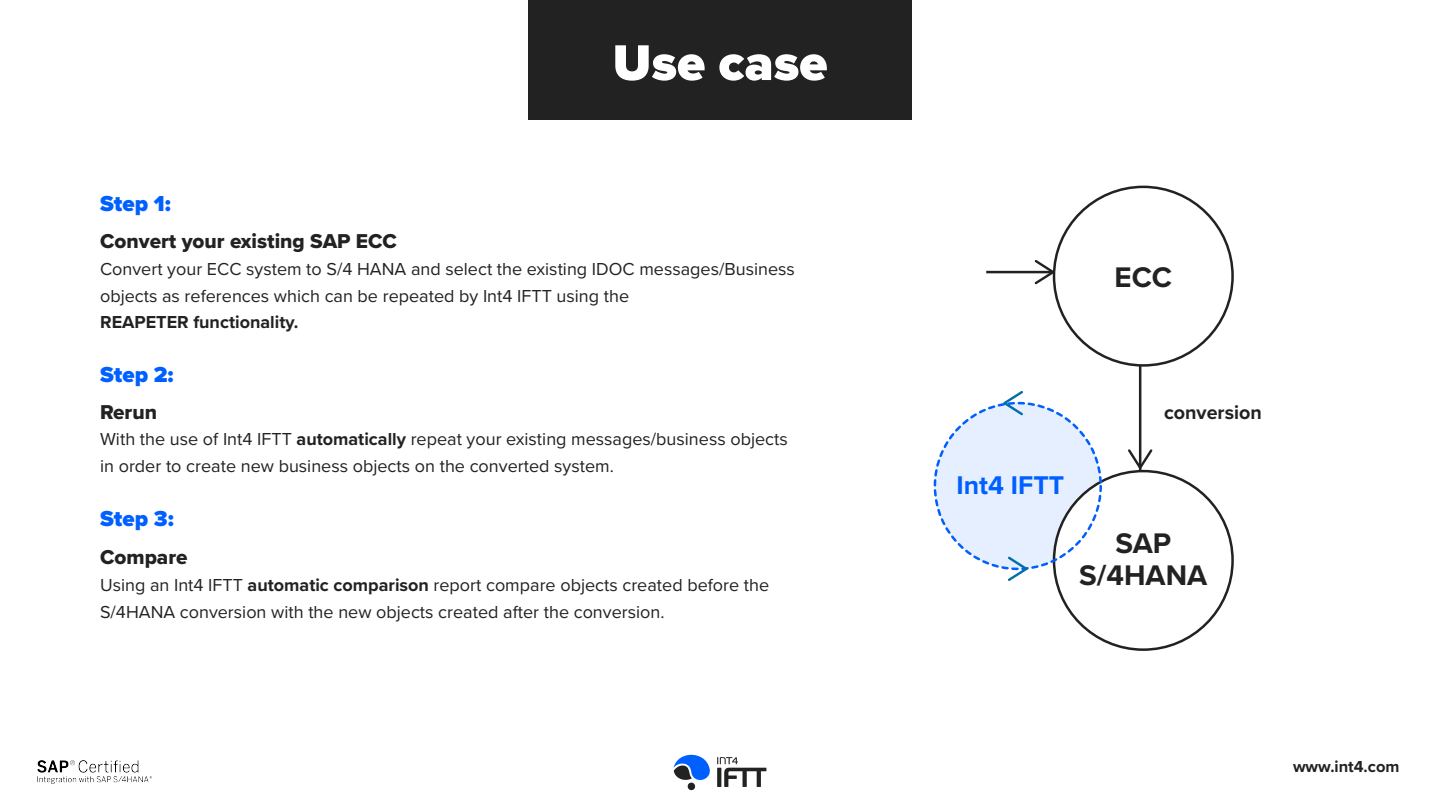
<style>
.page{position:relative;width:1440px;height:810px;background:#fff}
.page>*{position:absolute;margin:0;border:0;box-sizing:border-box;transform-origin:0 0}
.t1{font:900 52.05px "Proxima Nova";color:#fff}
.t2{font:700 29.4px/32.1px "Proxima Nova";color:#222;text-align:center}
.t3{font:700 26.55px "Proxima Nova";color:#0060ff}
.t4{font:900 22.5px "Proxima Nova";color:#0060ff}
.t5{font:20.77px "Proxima Nova Extrabld";color:#222}
.t6{font:700 19.73px "Proxima Nova";color:#222}
.t7{font:18px/26.7px "Proxima Nova";color:#222}
.t8{font:700 18px "Proxima Nova";color:#222}
.t9{font:700 16.42px "Proxima Nova";color:#222}
.s1{font-weight:700}
</style>
<div class="page">
<svg style="left:674px;top:755px;width:92px;height:35px"></svg>
<img style="left:38px;top:761px;width:113px;height:22px">
<div style="left:528px;top:0;width:384px;height:119px;background:#222"></div>
<div style="left:935px;top:403px;width:166px;height:166px;background:#e6efff;border-radius:50%"></div>
<hr style="left:1139px;top:365px;width:2px;height:133px;background:#222">
<div style="left:1054px;top:471px;width:179px;height:179px;background:#fff;border-radius:50%"></div>
<svg style="left:1008px;top:557px;width:20px;height:24px"></svg>
<svg style="left:1003px;top:391px;width:20px;height:24px"></svg>
<svg style="left:1128px;top:449px;width:25px;height:20px"></svg>
<svg style="left:1035px;top:260px;width:19px;height:24px"></svg>
<hr style="left:986px;top:271px;width:65px;height:2px;background:#222">
<h1 class="t1" style="left:613px;top:24px;width:216px">Use case</h1>
<p class="t4" style="left:100px;top:187px;width:72px">Step 1:</p>
<p class="t5" style="left:100px;top:226px;width:298px">Convert your existing SAP ECC</p>
<p class="t7" style="left:100px;top:255px;width:696px">Convert your ECC system to S/4 HANA and select the existing IDOC messages/Business objects as references which can be repeated by Int4 IFTT using the</p>
<p class="t8" style="left:100px;top:309px;width:200px">REAPETER functionality.</p>
<p class="t4" style="left:100px;top:357px;width:75px">Step 2:</p>
<p class="t5" style="left:100px;top:396px;width:59px">Rerun</p>
<p class="t7" style="left:100px;top:425px;width:689px">With the use of Int4 IFTT <span class="s1">automatically</span> repeat your existing messages/business objects in order to create new business objects on the converted system.</p>
<p class="t4" style="left:100px;top:501px;width:75px">Step 3:</p>
<p class="t5" style="left:100px;top:542px;width:89px">Compare</p>
<p class="t7" style="left:100px;top:571px;width:671px">Using an Int4 IFTT <span class="s1">automatic comparison</span> report compare objects created before the<br>S/4HANA conversion with the new objects created after the conversion.</p>
<h2 class="t2" style="left:1115px;top:261px;width:59px">ECC</h2>
<p class="t6" style="left:1164px;top:398px;width:99px">conversion</p>
<h3 class="t3" style="left:957px;top:466px;width:109px">Int4 IFTT</h3>
<h2 class="t2" style="left:1079px;top:526px;width:130px">SAP<br>S/4HANA</h2>
<p class="t9" style="left:1293px;top:755px;width:108px">www.int4.com</p>
</div>
